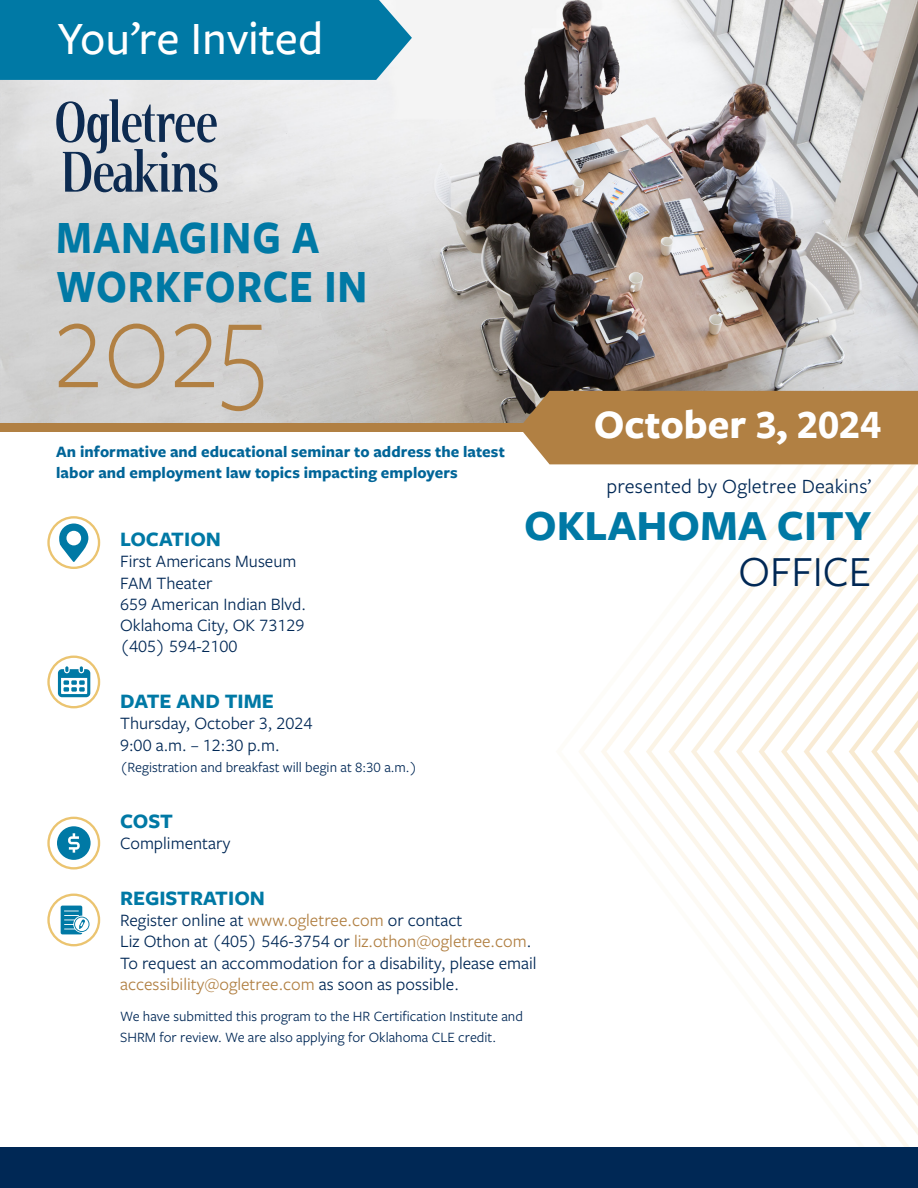
<style>
.page{position:relative;width:918px;height:1188px;background:#fff}
.page>*{position:absolute;margin:0;border:0;box-sizing:border-box;transform-origin:0 0}
.t1{font:300 132px "Freight Sans Pro";color:#b18043;scale:.88 1}
.t2{font:700 48px/49.5px "Freight Sans Pro";letter-spacing:.02em;color:#0079a5;scale:.88 1}
.t3{font:500 48px "Freight Sans Pro";color:#fff}
.t4{font:700 44.55px "Freight Sans Pro";color:#0079a5}
.t5{font:44.55px "Freight Sans Pro";color:#002855}
.t6{font:700 42px "Freight Sans Pro";color:#fff}
.t7{font:700 21.3px "Freight Sans Pro";color:#0079a5}
.t8{font:21px "Freight Sans Pro";letter-spacing:.01em;color:#002855}
.t9{font:18px/21.3px "Freight Sans Pro";color:#002856}
.t10{font:700 16.5px/21px "Freight Sans Pro";letter-spacing:.005em;color:#006598}
.t11{font:14.7px/21.3px "Freight Sans Pro";color:#002856}
.s1{color:#b18043}
</style>
<div class="page">
<svg style="left:646px;top:464px;width:22px;height:684px"></svg>
<svg style="left:668px;top:464px;width:23px;height:684px"></svg>
<svg style="left:691px;top:464px;width:23px;height:684px"></svg>
<svg style="left:714px;top:464px;width:204px;height:684px"></svg>
<svg style="left:736px;top:464px;width:182px;height:656px"></svg>
<svg style="left:759px;top:464px;width:159px;height:626px"></svg>
<svg style="left:781px;top:464px;width:137px;height:597px"></svg>
<svg style="left:804px;top:472px;width:114px;height:560px"></svg>
<svg style="left:826px;top:501px;width:92px;height:501px"></svg>
<svg style="left:849px;top:530px;width:69px;height:443px"></svg>
<img style="left:0;top:0;width:918px;height:423px">
<div style="left:0;top:0;width:412px;height:80px;background:#0079a5"></div>
<div style="left:0;top:1148px;width:918px;height:40px;background:#002855"></div>
<svg style="left:49px;top:517px;width:50px;height:51px"></svg>
<div style="left:47px;top:516px;width:53px;height:53px;border:2px solid #ebc470;border-radius:50%"></div>
<svg style="left:59px;top:524px;width:29px;height:38px"></svg>
<svg style="left:49px;top:657px;width:50px;height:50px"></svg>
<div style="left:47px;top:656px;width:53px;height:52px;border:2px solid #ebc470;border-radius:50%"></div>
<svg style="left:58px;top:666px;width:32px;height:31px"></svg>
<svg style="left:49px;top:818px;width:50px;height:50px"></svg>
<div style="left:47px;top:817px;width:53px;height:53px;border:2px solid #ebc470;border-radius:50%"></div>
<svg style="left:57px;top:827px;width:34px;height:33px"></svg>
<svg style="left:49px;top:895px;width:50px;height:50px"></svg>
<div style="left:47px;top:894px;width:53px;height:52px;border:2px solid #ebc470;border-radius:50%"></div>
<svg style="left:61px;top:906px;width:29px;height:28px"></svg>
<div style="left:0;top:423px;width:558px;height:9px;background:#b18043"></div>
<div style="left:519px;top:391px;width:399px;height:73px;background:#b18043"></div>
<svg style="left:56px;top:99px;width:161px;height:93px;background:#a1aab6"></svg>
<p class="t3" style="left:57px;top:6px;width:267px">You’re Invited</p>
<p class="t2" style="left:56px;top:211px;width:355px">MANAGING A<br>WORKFORCE IN</p>
<p class="t1" style="left:53px;top:257px;width:244px">2025</p>
<p class="t6" style="left:594px;top:395px;width:289px">October 3, 2024</p>
<p class="t8" style="left:606px;top:473px;width:267px">presented by Ogletree Deakins’</p>
<p class="t4" style="left:524px;top:495px;width:349px">OKLAHOMA CITY</p>
<p class="t5" style="left:739px;top:542px;width:135px">OFFICE</p>
<p class="t10" style="left:56px;top:440px;width:450px">An informative and educational seminar to address the latest labor and employment law topics impacting employers</p>
<p class="t7" style="left:120px;top:524px;width:102px">LOCATION</p>
<p class="t9" style="left:120px;top:550px;width:178px">First Americans Museum</p>
<p class="t9" style="left:120px;top:571px;width:94px">FAM Theater</p>
<p class="t9" style="left:120px;top:593px;width:187px">659 American Indian Blvd.</p>
<p class="t9" style="left:120px;top:614px;width:186px">Oklahoma City, OK 73129</p>
<p class="t9" style="left:120px;top:635px;width:119px">(405) 594-2100</p>
<p class="t7" style="left:120px;top:687px;width:155px">DATE AND TIME</p>
<p class="t9" style="left:120px;top:712px;width:194px">Thursday, October 3, 2024</p>
<p class="t9" style="left:120px;top:733px;width:161px">9:00 a.m. – 12:30 p.m.</p>
<p class="t11" style="left:120px;top:756px;width:298px">(Registration and breakfast will begin at 8:30 a.m.)</p>
<p class="t7" style="left:120px;top:806px;width:54px">COST</p>
<p class="t9" style="left:120px;top:832px;width:112px">Complimentary</p>
<p class="t7" style="left:120px;top:883px;width:146px">REGISTRATION</p>
<p class="t9" style="left:120px;top:909px;width:344px">Register online at <span class="s1">www.ogletree.com</span> or contact</p>
<p class="t9" style="left:120px;top:930px;width:418px">Liz Othon at (405) 546-3754 or <span class="s1">liz.othon@ogletree.com</span>.<br>To request an accommodation for a disability, please email <span class="s1">accessibility@ogletree.com</span> as soon as possible.</p>
<p class="t11" style="left:120px;top:1005px;width:404px">We have submitted this program to the HR Certification Institute and<br>SHRM for review. We are also applying for Oklahoma CLE credit.</p>
</div>
